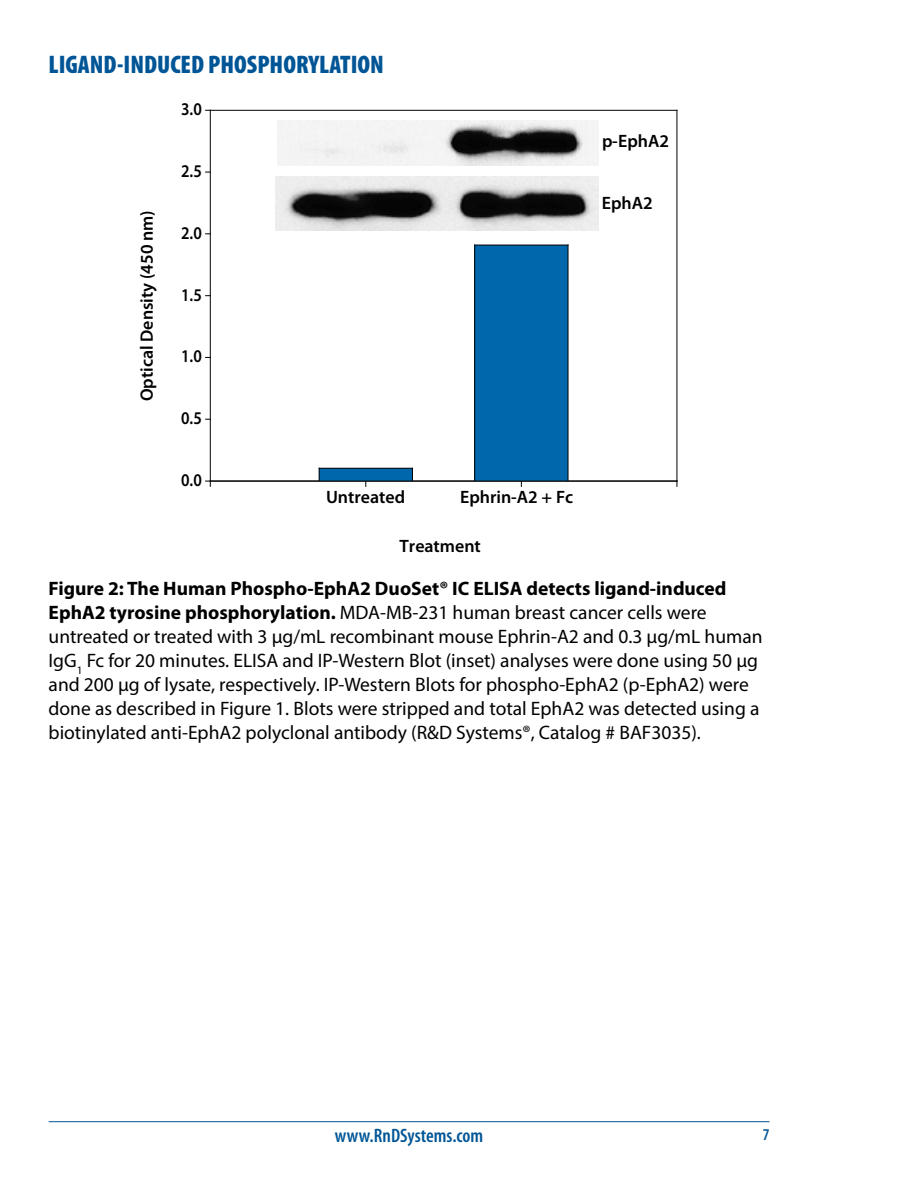
<style>
.page{position:relative;width:918px;height:1188px;background:#fff}
.page>*{position:absolute;margin:0;border:0;box-sizing:border-box;transform-origin:0 0}
.t1{font:900 condensed 25.5px "Myriad Pro";color:#005596}
.t2{font:19.5px/24px "Myriad Pro";color:#000}
.t3{font:600 condensed 19.5px "Myriad Pro";color:#005596}
.t4{font:600 18px "Myriad Pro";letter-spacing:-.005em;color:#000}
.t5{font:600 18px "Myriad Pro";letter-spacing:-.005em;color:#000;scale:.88 1}
.t6{font:600 condensed 16.5px "Myriad Pro";color:#005596}
.s1{font-weight:700}
</style>
<div class="page">
<hr style="left:49px;top:1121px;width:721px;height:1px;background:#005596">
<hr style="left:210px;top:110px;width:467px;height:1px;background:#000">
<hr style="left:210px;top:110px;width:1px;height:371px;background:#000">
<svg style="left:206px;top:481px;width:5px;height:5px"></svg>
<hr style="left:677px;top:110px;width:1px;height:371px;background:#000">
<div style="left:319px;top:468px;width:93px;height:13px;background:#0067ac"></div>
<svg style="left:412px;top:468px;width:1px;height:13px"></svg>
<hr style="left:319px;top:468px;width:93px;height:1px;background:#000">
<svg style="left:319px;top:468px;width:1px;height:13px"></svg>
<div style="left:475px;top:245px;width:93px;height:236px;background:#0067ac"></div>
<hr style="left:568px;top:245px;width:1px;height:236px;background:#000">
<hr style="left:475px;top:245px;width:93px;height:1px;background:#000">
<hr style="left:474px;top:245px;width:1px;height:236px;background:#000">
<hr style="left:210px;top:481px;width:467px;height:1px;background:#000">
<img style="left:277px;top:121px;width:321px;height:45px">
<img style="left:276px;top:176px;width:322px;height:54px">
<h1 class="t1" style="left:49px;top:50px;width:337px">LIGAND-INDUCED PHOSPHORYLATION</h1>
<p class="t4" style="left:137px;top:401px;width:192px;rotate:-90deg">Optical Density (450 nm)</p>
<p class="t5" style="left:181px;top:99px;width:25px">3.0</p>
<p class="t5" style="left:181px;top:161px;width:25px">2.5</p>
<p class="t5" style="left:181px;top:223px;width:25px">2.0</p>
<p class="t5" style="left:181px;top:285px;width:25px">1.5</p>
<p class="t5" style="left:181px;top:346px;width:25px">1.0</p>
<p class="t5" style="left:181px;top:408px;width:25px">0.5</p>
<p class="t5" style="left:181px;top:470px;width:25px">0.0</p>
<p class="t4" style="left:602px;top:131px;width:68px">p-EphA2</p>
<p class="t4" style="left:602px;top:193px;width:52px">EphA2</p>
<p class="t4" style="left:326px;top:487px;width:81px">Untreated</p>
<p class="t4" style="left:460px;top:487px;width:114px">Ephrin-A2 + Fc</p>
<p class="t4" style="left:399px;top:536px;width:83px">Treatment</p>
<p class="t2" style="left:49px;top:576px;width:716px"><span class="s1">Figure 2: The Human Phospho-EphA2 DuoSet® IC ELISA detects ligand-induced EphA2 tyrosine phosphorylation.</span> MDA-MB-231 human breast cancer cells were untreated or treated with 3 μg/mL recombinant mouse Ephrin-A2 and 0.3 μg/mL human IgG<sub>1</sub> Fc for 20 minutes. ELISA and IP-Western Blot (inset) analyses were done using 50 μg and 200 μg of lysate, respectively. IP-Western Blots for phospho-EphA2 (p-EphA2) were done as described in Figure 1. Blots were stripped and total EphA2 was detected using a biotinylated anti-EphA2 polyclonal antibody (R&amp;D Systems®, Catalog # BAF3035).</p>
<p class="t3" style="left:335px;top:1125px;width:150px">www.RnDSystems.com</p>
<p class="t6" style="left:763px;top:1125px;width:8px">7</p>
</div>
